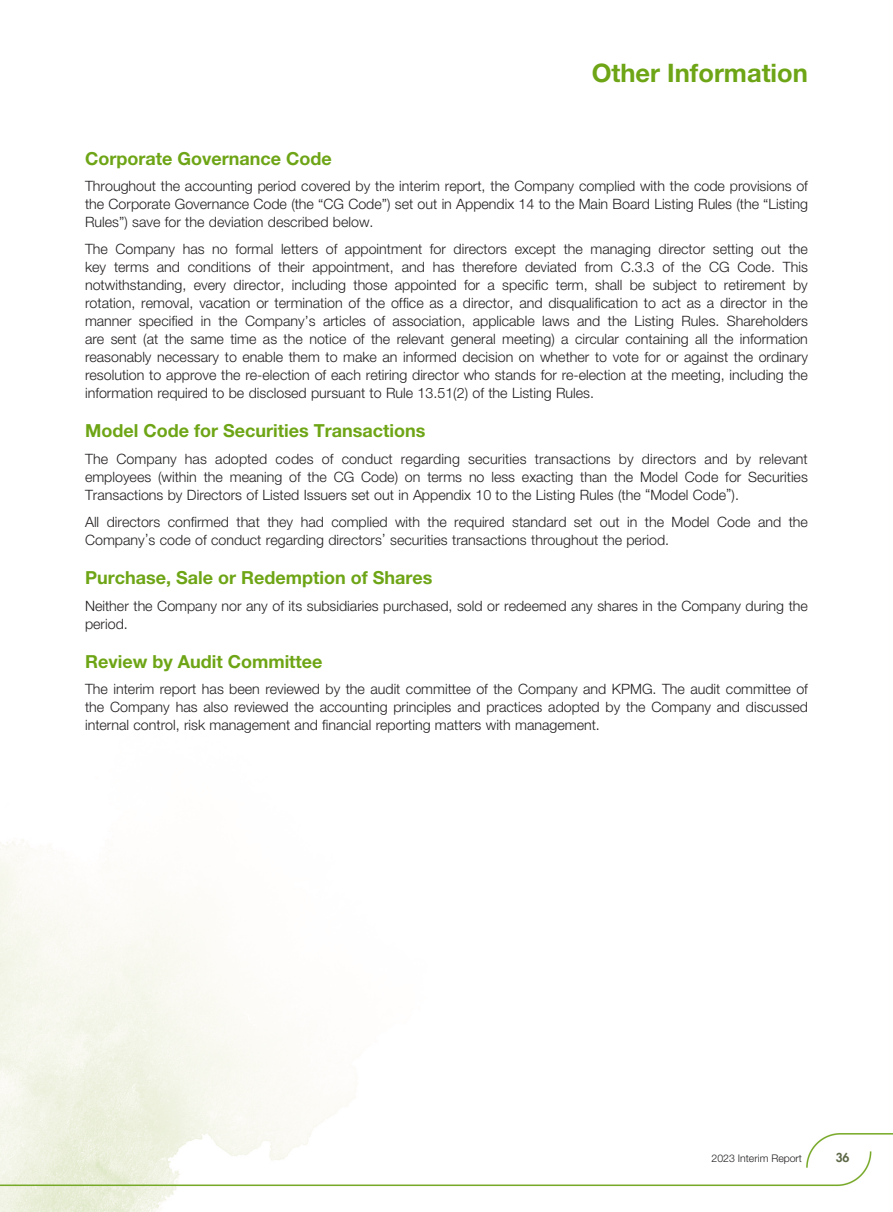
<style>
.page{position:relative;width:893px;height:1212px;background:#fff}
.page>*{position:absolute;margin:0;border:0;box-sizing:border-box;transform-origin:0 0}
.t1{font:700 25.5px "Helvetica Neue LT Std";color:#6ea516}
._3__標題{font:700 18px "Helvetica Neue LT Std";color:#6ea516}
._1__內文{font:300 14.25px/18px "Helvetica Neue LT Std";color:#231f20;text-align:justify}
.t2{font:800 12px "Futura Std";color:#5d6847}
.t3{font:300 10.5px "Helvetica Neue LT Std";color:#231f20}
</style>
<div class="page">
<img style="left:1px;top:839px;width:892px;height:373px">
<h1 class="t1" style="left:592px;top:57px;width:218px">Other Information</h1>
<p class="_3__標題" style="left:85px;top:147px;width:248px">Corporate Governance Code</p>
<p class="_1__內文" style="left:85px;top:177px;width:724px">Throughout the accounting period covered by the interim report, the Company complied with the code provisions of the Corporate Governance Code (the “CG Code”) set out in Appendix 14 to the Main Board Listing Rules (the “Listing Rules”) save for the deviation described below.</p>
<p class="_1__內文" style="left:85px;top:240px;width:724px">The Company has no formal letters of appointment for directors except the managing director setting out the key terms and conditions of their appointment, and has therefore deviated from C.3.3 of the CG Code. This notwithstanding, every director, including those appointed for a specific term, shall be subject to retirement by rotation, removal, vacation or termination of the office as a director, and disqualification to act as a director in the manner specified in the Company’s articles of association, applicable laws and the Listing Rules. Shareholders are sent (at the same time as the notice of the relevant general meeting) a circular containing all the information reasonably necessary to enable them to make an informed decision on whether to vote for or against the ordinary resolution to approve the re-election of each retiring director who stands for re-election at the meeting, including the information required to be disclosed pursuant to Rule 13.51(2) of the Listing Rules.</p>
<p class="_3__標題" style="left:85px;top:420px;width:342px">Model Code for Securities Transactions</p>
<p class="_1__內文" style="left:85px;top:450px;width:724px">The Company has adopted codes of conduct regarding securities transactions by directors and by relevant employees (within the meaning of the CG Code) on terms no less exacting than the Model Code for Securities Transactions by Directors of Listed Issuers set out in Appendix 10 to the Listing Rules (the “Model Code”).</p>
<p class="_1__內文" style="left:85px;top:513px;width:724px">All directors confirmed that they had complied with the required standard set out in the Model Code and the<br>Company’s code of conduct regarding directors’ securities transactions throughout the period.</p>
<p class="_3__標題" style="left:85px;top:566px;width:349px">Purchase, Sale or Redemption of Shares</p>
<p class="_1__內文" style="left:85px;top:596px;width:724px">Neither the Company nor any of its subsidiaries purchased, sold or redeemed any shares in the Company during the period.</p>
<p class="_3__標題" style="left:85px;top:650px;width:239px">Review by Audit Committee</p>
<p class="_1__內文" style="left:85px;top:680px;width:724px">The interim report has been reviewed by the audit committee of the Company and KPMG. The audit committee of the Company has also reviewed the accounting principles and practices adopted by the Company and discussed internal control, risk management and financial reporting matters with management.</p>
<p class="t3" style="left:712px;top:1151px;width:92px">2023 Interim Report</p>
<p class="t2" style="left:836px;top:1150px;width:15px">36</p>
</div>
